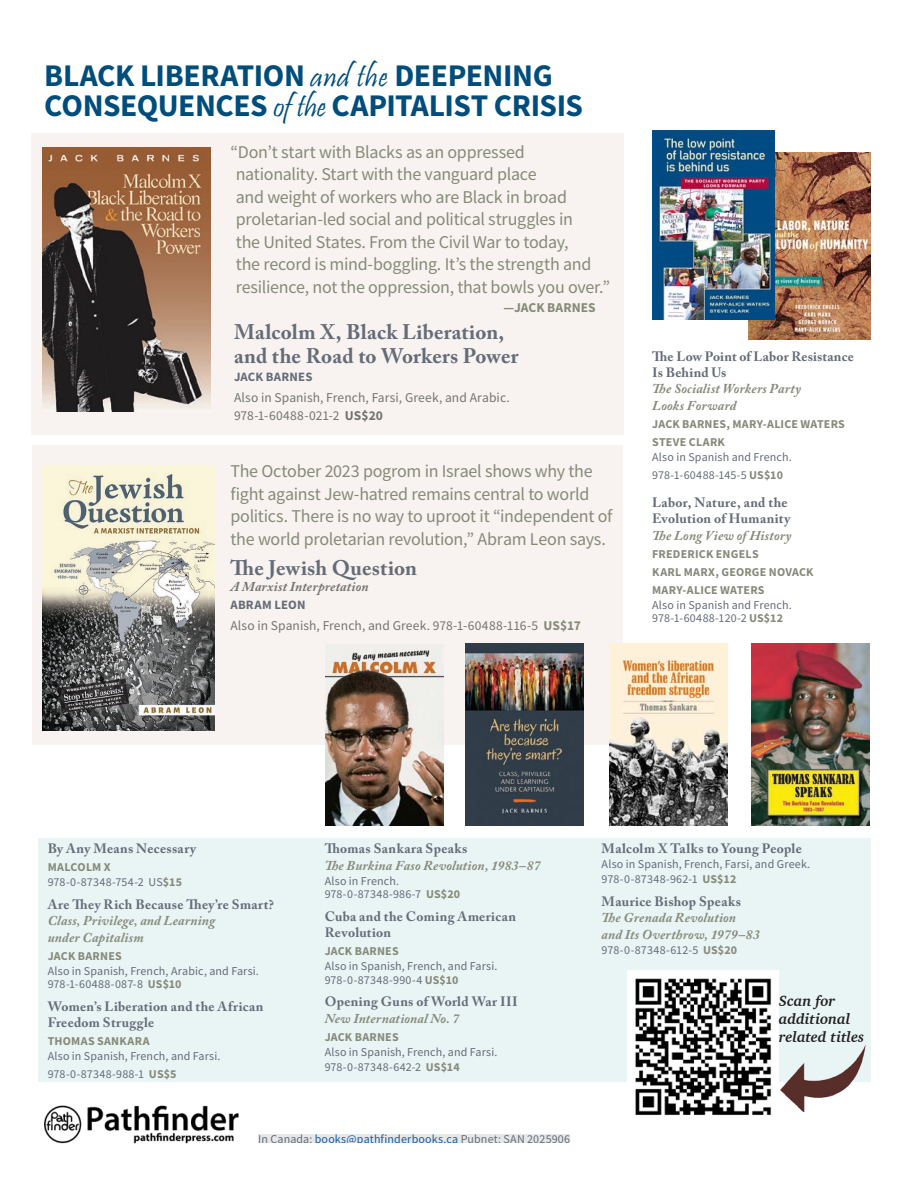
<style>
.page{position:relative;width:918px;height:1188px;background:#fff}
.page>*{position:absolute;margin:0;border:0;box-sizing:border-box;transform-origin:0 0}
.Heading{font:700 31.5px/30px "Source Sans Pro";letter-spacing:-.015em;color:#004d7c}
.t1{font:700 21px/24px "Adobe Caslon Pro";letter-spacing:.01em;color:#646c78}
.Subheading{font:18px/22.5px "Source Sans Pro";letter-spacing:-.015em;color:#868a79}
.QR_Note{font:italic 700 15px/18px "Charter BT Pro";color:#231f20}
.Title_Level_4{font:700 13.5px/16.5px "Adobe Caslon Pro";letter-spacing:.025em;color:#646c78}
.Subtitle_Level_2{font:italic 700 13.5px/16.5px "Adobe Caslon Pro";letter-spacing:.015em;color:#868a79}
.ISBN___Price{font:13.5px/18px "Source Sans Pro";letter-spacing:.01em;color:#747474}
.Title_Level_5{font:700 13.5px/16.2px "Adobe Caslon Pro";letter-spacing:.015em;color:#646c78}
.Subtitle{font:italic 700 13.5px "Adobe Caslon Pro";letter-spacing:.015em;color:#747474}
.Quote_ID{font:700 13.5px "Source Sans Pro";letter-spacing:.005em;color:#868a79}
.Byline{font:700 12.75px "Source Sans Pro";letter-spacing:.015em;color:#646c78}
.ISBN___Price_Level_3{font:12px/13.5px "Source Sans Pro";letter-spacing:.01em;color:#646c78}
.Byline_Level_2{font:700 12px/18px "Source Sans Pro";letter-spacing:.02em;color:#868a79}
.Canada_Pubnet{font:12px "Source Sans Pro";letter-spacing:.015em;color:#646c78}
.s1{font-family:"Pristina";font-weight:400}
.s2{font-weight:700}
.s3{font-weight:700;color:#868a79}
.s4{color:#175d9e}
</style>
<div class="page">
<div style="left:38px;top:839px;width:832px;height:243px;background:#e9f4f5"></div>
<img style="left:44px;top:1105px;width:195px;height:39px">
<div style="left:258px;top:1134px;width:312px;height:9px;background:#e6e7e9"></div>
<img style="left:627px;top:971px;width:152px;height:144px">
<img style="left:778px;top:1041px;width:88px;height:70px">
<img style="left:749px;top:152px;width:121px;height:188px">
<img style="left:652px;top:131px;width:123px;height:189px">
<div style="left:32px;top:133px;width:592px;height:302px;background:#f8f3f0"></div>
<img style="left:43px;top:148px;width:168px;height:263px">
<div style="left:32px;top:446px;width:591px;height:300px;background:#f8f3f0"></div>
<img style="left:752px;top:644px;width:117px;height:181px">
<img style="left:465px;top:644px;width:118px;height:182px">
<img style="left:326px;top:649px;width:117px;height:177px">
<img style="left:609px;top:644px;width:118px;height:182px">
<img style="left:42px;top:466px;width:172px;height:264px">
<p class="Heading" style="left:44px;top:60px;width:540px">BLACK LIBERATION <span class="s1">and the</span> DEEPENING<br>CONSEQUENCES <span class="s1">of the</span> CAPITALIST CRISIS</p>
<p class="Subheading" style="left:231px;top:140px;width:381px">“Don’t start with Blacks as an oppressed nationality. Start with the vanguard place<br>and weight of workers who are Black in broad proletarian-led social and political struggles in<br>the United States. From the Civil War to today,<br>the record is mind-boggling. It’s the strength and resilience, not the oppression, that bowls you over.”</p>
<p class="Quote_ID" style="left:503px;top:298px;width:94px">—JACK BARNES</p>
<p class="t1" style="left:234px;top:320px;width:286px">Malcolm X, Black Liberation, and the Road to Workers Power</p>
<p class="Byline" style="left:234px;top:368px;width:80px">JACK BARNES</p>
<p class="ISBN___Price" style="left:234px;top:389px;width:277px">Also in Spanish, French, Farsi, Greek, and Arabic.<br>978-1-60488-021-2 <span class="s2">US$20</span></p>
<p class="Subheading" style="left:230px;top:460px;width:383px">The October 2023 pogrom in Israel shows why the fight against Jew-hatred remains central to world politics. There is no way to uproot it “independent of the world proletarian revolution,” Abram Leon says.</p>
<p class="t1" style="left:230px;top:555px;width:188px">The Jewish Question</p>
<p class="Subtitle" style="left:230px;top:578px;width:140px">A Marxist Interpretation</p>
<p class="Byline" style="left:230px;top:596px;width:77px">ABRAM LEON</p>
<p class="ISBN___Price" style="left:230px;top:616px;width:352px">Also in Spanish, French, and Greek. 978-1-60488-116-5 <span class="s3">US$17</span></p>
<p class="Title_Level_5" style="left:652px;top:348px;width:203px">The Low Point of Labor Resistance<br>Is Behind Us</p>
<p class="Subtitle_Level_2" style="left:652px;top:380px;width:151px">The Socialist Workers Party</p>
<p class="Subtitle_Level_2" style="left:652px;top:397px;width:86px">Looks Forward</p>
<p class="Byline_Level_2" style="left:652px;top:415px;width:194px">JACK BARNES, MARY-ALICE WATERS<br>STEVE CLARK</p>
<p class="ISBN___Price_Level_3" style="left:652px;top:448px;width:141px;line-height:18px">Also in Spanish and French.<br>978-1-60488-145-5 <span class="s3">US$10</span></p>
<p class="Title_Level_5" style="left:652px;top:494px;width:140px">Labor, Nature, and the<br>Evolution of Humanity</p>
<p class="Subtitle_Level_2" style="left:652px;top:527px;width:141px">The Long View of History</p>
<p class="Byline_Level_2" style="left:652px;top:545px;width:163px">FREDERICK ENGELS<br>KARL MARX, GEORGE NOVACK<br>MARY-ALICE WATERS</p>
<p class="ISBN___Price_Level_3" style="left:652px;top:598px;width:141px">Also in Spanish and French.<br>978-1-60488-120-2 <span class="s3">US$12</span></p>
<p class="Title_Level_4" style="left:48px;top:840px;width:150px">By Any Means Necessary</p>
<p class="Byline_Level_2" style="left:48px;top:858px;width:64px">MALCOLM X</p>
<p class="ISBN___Price_Level_3" style="left:48px;top:876px;width:136px">978-0-87348-754-2 US<span class="s3">$15</span></p>
<p class="Title_Level_4" style="left:48px;top:896px;width:228px">Are They Rich Because They’re Smart?</p>
<p class="Subtitle_Level_2" style="left:48px;top:912px;width:169px">Class, Privilege, and Learning under Capitalism</p>
<p class="Byline_Level_2" style="left:48px;top:947px;width:76px">JACK BARNES</p>
<p class="ISBN___Price_Level_3" style="left:48px;top:964px;width:213px">Also in Spanish, French, Arabic, and Farsi.<br>978-1-60488-087-8 <span class="s3">US$10</span></p>
<p class="Title_Level_4" style="left:48px;top:998px;width:217px">Women’s Liberation and the African<br>Freedom Struggle</p>
<p class="Byline_Level_2" style="left:48px;top:1032px;width:104px">THOMAS SANKARA</p>
<p class="ISBN___Price_Level_3" style="left:48px;top:1047px;width:174px;line-height:18px">Also in Spanish, French, and Farsi.<br>978-0-87348-988-1 <span class="s3">US$5</span></p>
<p class="Title_Level_4" style="left:325px;top:840px;width:144px">Thomas Sankara Speaks</p>
<p class="Subtitle_Level_2" style="left:325px;top:857px;width:217px">The Burkina Faso Revolution, 1983–87</p>
<p class="ISBN___Price_Level_3" style="left:325px;top:874px;width:137px">Also in French.<br>978-0-87348-986-7 <span class="s3">US$20</span></p>
<p class="Title_Level_4" style="left:325px;top:908px;width:193px">Cuba and the Coming American<br>Revolution</p>
<p class="Byline_Level_2" style="left:325px;top:942px;width:76px">JACK BARNES</p>
<p class="ISBN___Price_Level_3" style="left:325px;top:960px;width:174px">Also in Spanish, French, and Farsi.<br>978-0-87348-990-4 <span class="s3">US$10</span></p>
<p class="Title_Level_4" style="left:325px;top:993px;width:195px">Opening Guns of World War III</p>
<p class="Subtitle_Level_2" style="left:325px;top:1010px;width:136px">New International No. 7</p>
<p class="Byline_Level_2" style="left:325px;top:1028px;width:76px">JACK BARNES</p>
<p class="ISBN___Price_Level_3" style="left:325px;top:1045px;width:174px">Also in Spanish, French, and Farsi.</p>
<p class="ISBN___Price_Level_3" style="left:325px;top:1060px;width:137px">978-0-87348-642-2 <span class="s3">US$14</span></p>
<p class="Canada_Pubnet" style="left:258px;top:1131px;width:313px">In Canada: <span class="s4">books@pathfinderbooks.ca</span> Pubnet: SAN 2025906</p>
<p class="Title_Level_4" style="left:602px;top:840px;width:202px">Malcolm X Talks to Young People</p>
<p class="ISBN___Price_Level_3" style="left:602px;top:858px;width:210px">Also in Spanish, French, Farsi, and Greek.</p>
<p class="ISBN___Price_Level_3" style="left:602px;top:873px;width:136px">978-0-87348-962-1 <span class="s3">US$12</span></p>
<p class="Title_Level_4" style="left:602px;top:893px;width:141px">Maurice Bishop Speaks</p>
<p class="Subtitle_Level_2" style="left:602px;top:909px;width:136px">The Grenada Revolution</p>
<p class="Subtitle_Level_2" style="left:602px;top:926px;width:160px">and Its Overthrow, 1979–83</p>
<p class="ISBN___Price_Level_3" style="left:602px;top:943px;width:137px">978-0-87348-612-5 <span class="s3">US$20</span></p>
<p class="QR_Note" style="left:779px;top:992px;width:87px">Scan for additional related titles</p>
</div>
